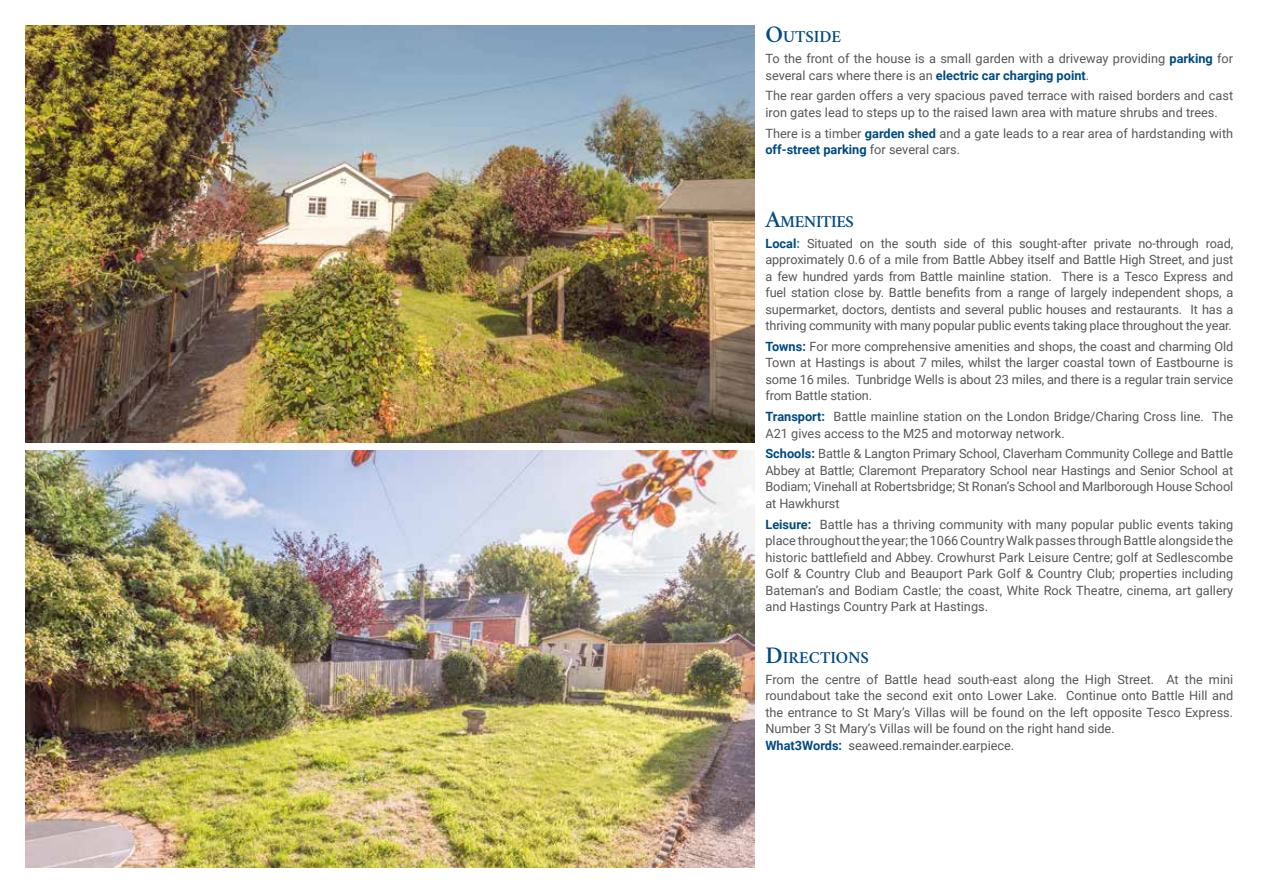
<style>
.page{position:relative;width:1263px;height:893px;background:#fff}
.page>*{position:absolute;margin:0;border:0;box-sizing:border-box;transform-origin:0 0}
.t1{font:600 16.8px "Crimson";letter-spacing:-.005em;color:#004a81}
.t2{font:600 16.8px "Crimson";letter-spacing:-.03em;color:#004a81}
.t3{font:12.75px/16.5px "Roboto";color:#575756}
.s1{font-size:24px}
.s2{font-weight:700;color:#004a81}
.s3{font-weight:700;color:#336e9a}
</style>
<div class="page">
<img style="left:26px;top:26px;width:729px;height:416px">
<img style="left:26px;top:451px;width:729px;height:416px">
<h1 class="t1" style="left:765px;top:25px;width:77px"><span class="s1">O</span>UTSIDE</h1>
<p class="t3" style="left:765px;top:50px;width:469px">To the front of the house is a small garden with a driveway providing <span class="s2">parking</span> for several cars where there is an <span class="s2">electric car charging point</span>.</p>
<p class="t3" style="left:765px;top:87px;width:469px">The rear garden offers a very spacious paved terrace with raised borders and cast iron gates lead to steps up to the raised lawn area with mature shrubs and trees.</p>
<p class="t3" style="left:765px;top:124px;width:469px">There is a timber <span class="s2">garden shed</span> and a gate leads to a rear area of hardstanding with <span class="s2">off-street parking</span> for several cars.</p>
<h1 class="t2" style="left:765px;top:210px;width:89px"><span class="s1">A</span>MENITIES</h1>
<p class="t3" style="left:765px;top:234px;width:469px;text-align:justify"><span class="s2">Local</span><span class="s3">:</span> Situated on the south side of this sought-after private no-through road, approximately 0.6 of a mile from Battle Abbey itself and Battle High Street, and just a few hundred yards from Battle mainline station. There is a Tesco Express and fuel station close by. Battle benefits from a range of largely independent shops, a supermarket, doctors, dentists and several public houses and restaurants. It has a thriving community with many popular public events taking place throughout the year.</p>
<p class="t3" style="left:765px;top:338px;width:469px;text-align:justify"><span class="s2">Towns:</span> For more comprehensive amenities and shops, the coast and charming Old Town at Hastings is about 7 miles, whilst the larger coastal town of Eastbourne is some 16 miles. Tunbridge Wells is about 23 miles, and there is a regular train service from Battle station.</p>
<p class="t3" style="left:765px;top:408px;width:469px"><span class="s2">Transport:</span> Battle mainline station on the London Bridge/Charing Cross line. The<br>A21 gives access to the M25 and motorway network.</p>
<p class="t3" style="left:765px;top:445px;width:469px;text-align:justify"><span class="s2">Schools:</span> Battle &amp; Langton Primary School, Claverham Community College and Battle Abbey at Battle; Claremont Preparatory School near Hastings and Senior School at Bodiam; Vinehall at Robertsbridge; St Ronan’s School and Marlborough House School at Hawkhurst</p>
<p class="t3" style="left:765px;top:515px;width:469px;text-align:justify"><span class="s2">Leisure:</span> Battle has a thriving community with many popular public events taking place throughout the year; the 1066 Country Walk passes through Battle alongside the historic battlefield and Abbey. Crowhurst Park Leisure Centre; golf at Sedlescombe Golf &amp; Country Club and Beauport Park Golf &amp; Country Club; properties including Bateman’s and Bodiam Castle; the coast, White Rock Theatre, cinema, art gallery and Hastings Country Park at Hastings.</p>
<h1 class="t1" style="left:765px;top:646px;width:104px"><span class="s1">D</span>IRECTIONS</h1>
<p class="t3" style="left:765px;top:671px;width:469px">From the centre of Battle head south-east along the High Street. At the mini roundabout take the second exit onto Lower Lake. Continue onto Battle Hill and the entrance to St Mary’s Villas will be found on the left opposite Tesco Express.<br>Number 3 St Mary’s Villas will be found on the right hand side.<br><span class="s2">What3Words:</span> seaweed.remainder.earpiece.</p>
</div>
